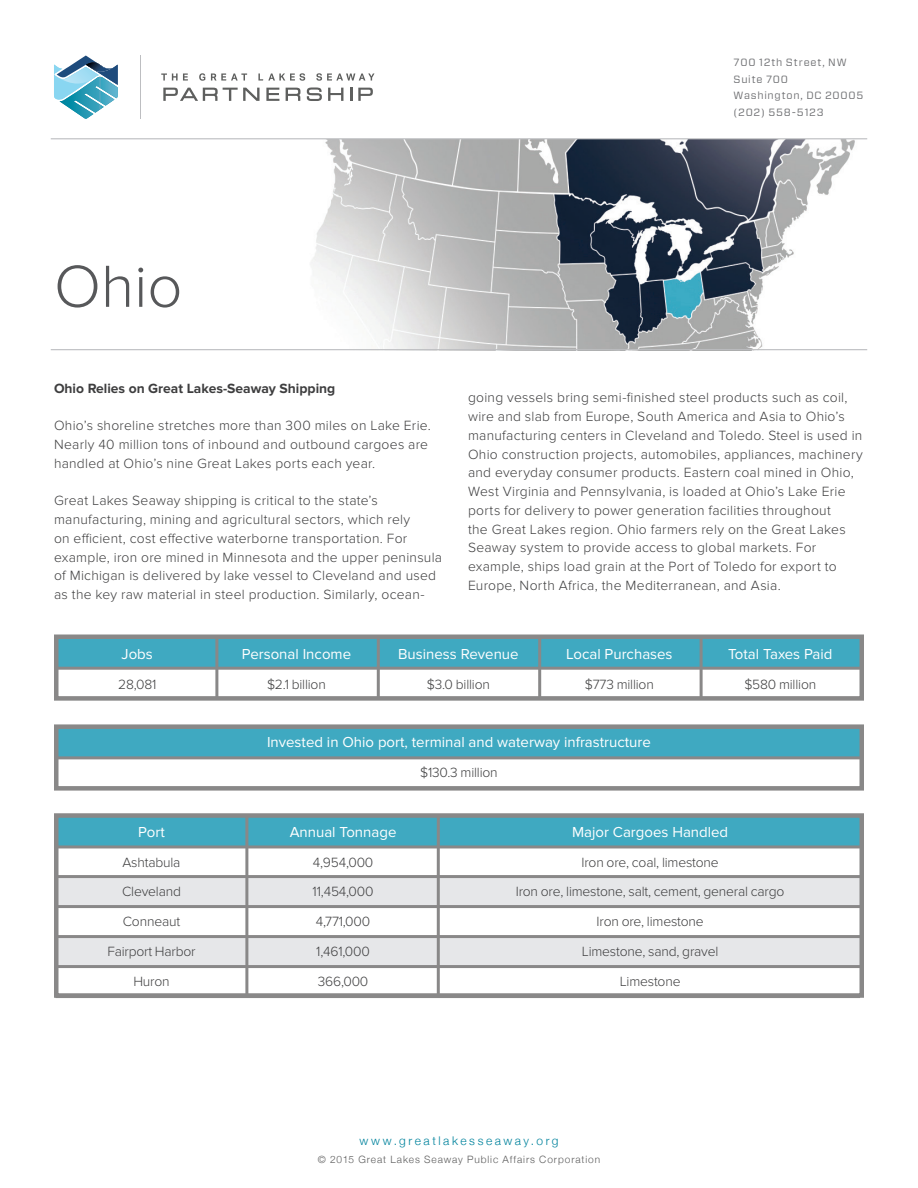
<style>
.page{position:relative;width:918px;height:1188px;background:#fff}
.page>*{position:absolute;margin:0;border:0;box-sizing:border-box;transform-origin:0 0}
.t1{font:300 61.5px "Proxima Nova";color:#57585a}
.t2{font:15px "Proxima Nova";color:#fff}
.t3{font:300 13.8px/18.8px "Proxima Nova";letter-spacing:.02em;color:#3e3e3f}
.t4{font:300 13.8px/29.8px "Proxima Nova";letter-spacing:-.015em;color:#3e3e3f;text-align:center}
.t5{font:700 13.8px "Proxima Nova";color:#3e3e3f}
.t6{font:300 12px "Helvetica Neue";letter-spacing:.215em;color:#00839d}
.t7{font:10.5px/16.5px "Vitesse Sans";letter-spacing:.075em;color:#6c6d70}
.t8{font:300 10.2px "Helvetica Neue";letter-spacing:.09em;color:#5e5e5e}
</style>
<div class="page">
<img style="left:311px;top:140px;width:557px;height:210px">
<hr style="left:51px;top:349px;width:816px;height:1px;background:#bcbdc0">
<hr style="left:51px;top:138px;width:816px;height:1px;background:#bcbdc0">
<div style="left:56px;top:636px;width:807px;height:32px;background:#3fa9c1"></div>
<div style="left:56px;top:815px;width:807px;height:32px;background:#3fa9c1"></div>
<div style="left:56px;top:876px;width:807px;height:32px;background:#e6e7e9"></div>
<div style="left:56px;top:936px;width:807px;height:32px;background:#e6e7e9"></div>
<div style="left:56px;top:726px;width:807px;height:32px;background:#3fa9c1"></div>
<svg style="left:54px;top:56px;width:64px;height:63px"></svg>
<svg style="left:161px;top:73px;width:27px;height:8px"></svg>
<svg style="left:199px;top:73px;width:6px;height:8px"></svg>
<svg style="left:211px;top:73px;width:36px;height:8px"></svg>
<svg style="left:258px;top:73px;width:47px;height:8px"></svg>
<svg style="left:316px;top:73px;width:58px;height:8px"></svg>
<svg style="left:163px;top:88px;width:97px;height:13px"></svg>
<svg style="left:266px;top:88px;width:13px;height:13px"></svg>
<svg style="left:286px;top:88px;width:14px;height:13px"></svg>
<svg style="left:307px;top:87px;width:15px;height:14px"></svg>
<svg style="left:328px;top:88px;width:15px;height:13px"></svg>
<svg style="left:350px;top:88px;width:2px;height:13px"></svg>
<svg style="left:358px;top:88px;width:15px;height:13px"></svg>
<hr style="left:140px;top:56px;width:1px;height:63px;background:#bdbec1">
<div style="left:54px;top:634px;width:810px;height:67px;border:4px solid #898888"></div>
<div style="left:54px;top:813px;width:810px;height:185px;border:4px solid #898888"></div>
<hr style="left:56px;top:667px;width:804px;height:3px;background:#898888">
<hr style="left:56px;top:845px;width:804px;height:3px;background:#898888">
<hr style="left:56px;top:875px;width:804px;height:3px;background:#898888">
<hr style="left:215px;top:636px;width:3px;height:63px;background:#898888">
<hr style="left:245px;top:815px;width:3px;height:180px;background:#898888">
<hr style="left:377px;top:636px;width:3px;height:63px;background:#898888">
<hr style="left:437px;top:815px;width:3px;height:180px;background:#898888">
<hr style="left:538px;top:636px;width:3px;height:63px;background:#898888">
<hr style="left:700px;top:636px;width:3px;height:63px;background:#898888">
<div style="left:54px;top:724px;width:810px;height:67px;border:4px solid #898888"></div>
<hr style="left:56px;top:756px;width:804px;height:3px;background:#898888">
<hr style="left:56px;top:905px;width:804px;height:3px;background:#898888">
<hr style="left:56px;top:935px;width:804px;height:3px;background:#898888">
<hr style="left:56px;top:965px;width:804px;height:3px;background:#898888">
<hr style="left:56px;top:995px;width:804px;height:3px;background:#898888">
<p class="t7" style="left:734px;top:54px;width:131px">700 12th Street, NW<br>Suite 700<br>Washington, DC 20005 (202) 558-5123</p>
<h1 class="t1" style="left:54px;top:251px;width:130px">Ohio</h1>
<p class="t5" style="left:54px;top:380px;width:283px">Ohio Relies on Great Lakes-Seaway Shipping</p>
<p class="t3" style="left:54px;top:417px;width:378px">Ohio’s shoreline stretches more than 300 miles on Lake Erie.<br>Nearly 40 million tons of inbound and outbound cargoes are handled at Ohio’s nine Great Lakes ports each year.</p>
<p class="t3" style="left:54px;top:492px;width:390px">Great Lakes Seaway shipping is critical to the state’s manufacturing, mining and agricultural sectors, which rely<br>on efficient, cost effective waterborne transportation. For example, iron ore mined in Minnesota and the upper peninsula of Michigan is delivered by lake vessel to Cleveland and used as the key raw material in steel production. Similarly, ocean-</p>
<p class="t3" style="left:468px;top:389px;width:396px">going vessels bring semi-finished steel products such as coil, wire and slab from Europe, South America and Asia to Ohio’s manufacturing centers in Cleveland and Toledo. Steel is used in Ohio construction projects, automobiles, appliances, machinery and everyday consumer products. Eastern coal mined in Ohio, West Virginia and Pennsylvania, is loaded at Ohio’s Lake Erie ports for delivery to power generation facilities throughout<br>the Great Lakes region. Ohio farmers rely on the Great Lakes Seaway system to provide access to global markets. For example, ships load grain at the Port of Toledo for export to Europe, North Africa, the Mediterranean, and Asia.</p>
<p class="t2" style="left:122px;top:646px;width:33px">Jobs</p>
<p class="t3" style="left:118px;top:675px;width:40px">28,081</p>
<p class="t2" style="left:138px;top:823px;width:28px">Port</p>
<p class="t4" style="left:107px;top:847px;width:90px">Ashtabula<br>Cleveland<br>Conneaut<br>Fairport Harbor<br>Huron</p>
<p class="t2" style="left:242px;top:646px;width:111px">Personal Income</p>
<p class="t4" style="left:267px;top:670px;width:60px">$2.1 billion</p>
<p class="t2" style="left:398px;top:646px;width:122px">Business Revenue</p>
<p class="t4" style="left:427px;top:670px;width:64px">$3.0 billion</p>
<p class="t2" style="left:566px;top:646px;width:108px">Local Purchases</p>
<p class="t4" style="left:585px;top:670px;width:70px">$773 million</p>
<p class="t2" style="left:267px;top:734px;width:385px">Invested in Ohio port, terminal and waterway infrastructure</p>
<p class="t4" style="left:420px;top:758px;width:79px">$130.3 million</p>
<p class="t2" style="left:728px;top:646px;width:106px">Total Taxes Paid</p>
<p class="t4" style="left:744px;top:670px;width:73px">$580 million</p>
<p class="t2" style="left:290px;top:823px;width:108px">Annual Tonnage</p>
<p class="t4" style="left:313px;top:847px;width:62px">4,954,000<br>11,454,000<br>4,771,000<br>1,461,000<br>366,000</p>
<p class="t2" style="left:572px;top:823px;width:158px">Major Cargoes Handled</p>
<p class="t4" style="left:516px;top:847px;width:270px">Iron ore, coal, limestone<br>Iron ore, limestone, salt, cement, general cargo<br>Iron ore, limestone<br>Limestone, sand, gravel<br>Limestone</p>
<p class="t6" style="left:359px;top:1131px;width:201px">www.greatlakesseaway.org</p>
<p class="t8" style="left:318px;top:1151px;width:284px">© 2015 Great Lakes Seaway Public Affairs Corporation</p>
</div>
